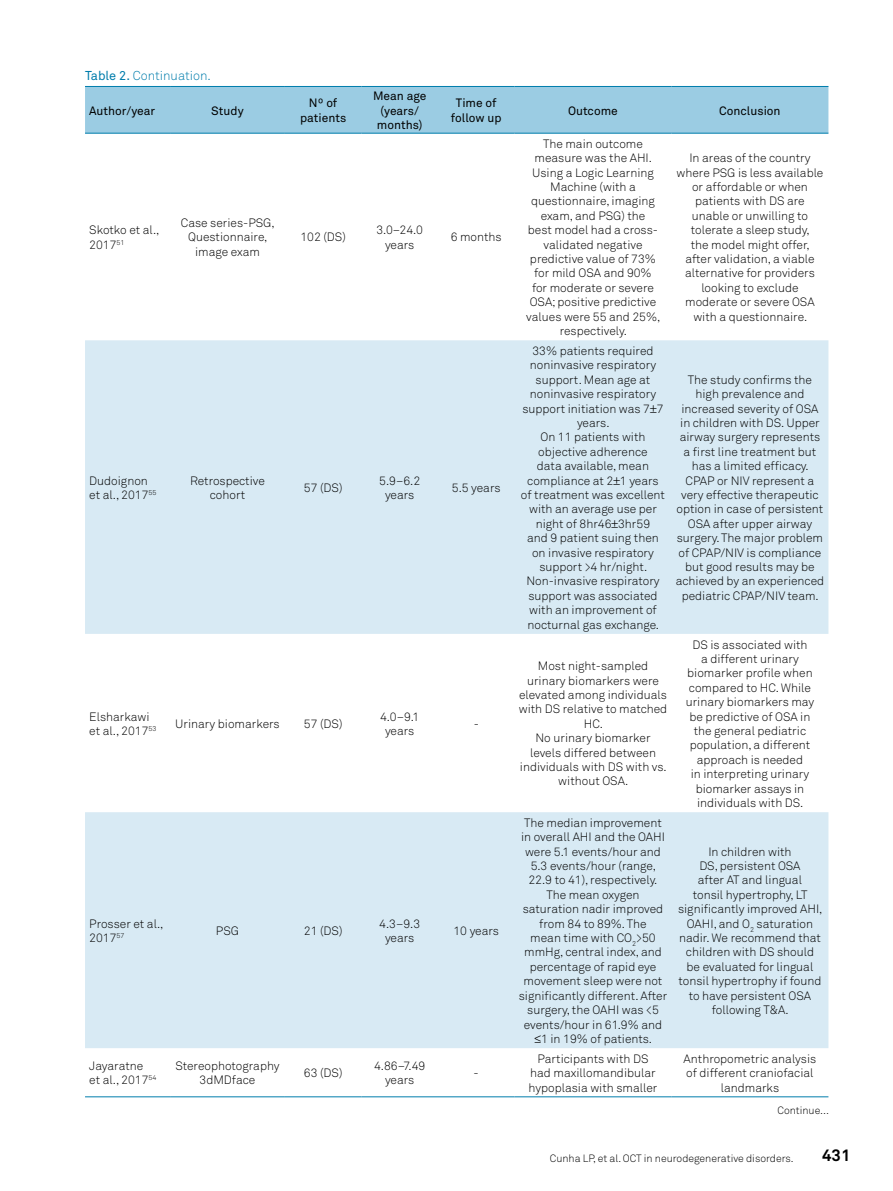
<style>
.page{position:relative;width:893px;height:1191px;background:#fff}
.page>*{position:absolute;margin:0;border:0;box-sizing:border-box;transform-origin:0 0}
.t1{font:700 16.5px "Akkurat Pro";color:#000}
.t2{font:12.75px "Akkurat Light Pro";color:#007dac}
.t3{font:12px/14.4px "Akkurat Light Pro";color:#000;text-align:center}
.t4{font:12px/14.4px "Akkurat Pro";color:#000;text-align:center}
.t5{font:10.5px "Akkurat Light Pro";color:#000}
.s1{font-family:"Akkurat Pro"}
</style>
<div class="page">
<div style="left:85px;top:87px;width:743px;height:46px;background:#9bcce3"></div>
<svg style="left:85px;top:340px;width:743px;height:708px;fill:#d8eaf4"></svg>
<hr style="left:85px;top:86px;width:85px;height:1px;background:#007dac">
<hr style="left:170px;top:86px;width:115px;height:1px;background:#007dac">
<hr style="left:285px;top:86px;width:76px;height:1px;background:#007dac">
<hr style="left:361px;top:86px;width:77px;height:1px;background:#007dac">
<hr style="left:438px;top:86px;width:76px;height:1px;background:#007dac">
<hr style="left:514px;top:86px;width:157px;height:1px;background:#007dac">
<hr style="left:671px;top:86px;width:157px;height:1px;background:#007dac">
<hr style="left:85px;top:133px;width:85px;height:1px;background:#007dac">
<hr style="left:170px;top:133px;width:115px;height:1px;background:#007dac">
<hr style="left:285px;top:133px;width:76px;height:1px;background:#007dac">
<hr style="left:361px;top:133px;width:77px;height:1px;background:#007dac">
<hr style="left:438px;top:133px;width:76px;height:1px;background:#007dac">
<hr style="left:514px;top:133px;width:157px;height:1px;background:#007dac">
<hr style="left:671px;top:133px;width:157px;height:1px;background:#007dac">
<hr style="left:85px;top:1096px;width:85px;height:1px;background:#007dac">
<hr style="left:170px;top:1096px;width:115px;height:1px;background:#007dac">
<hr style="left:285px;top:1096px;width:76px;height:1px;background:#007dac">
<hr style="left:361px;top:1096px;width:77px;height:1px;background:#007dac">
<hr style="left:438px;top:1096px;width:76px;height:1px;background:#007dac">
<hr style="left:514px;top:1096px;width:157px;height:1px;background:#007dac">
<hr style="left:671px;top:1096px;width:157px;height:1px;background:#007dac">
<svg style="left:650px;top:405px;width:7px;height:7px"></svg>
<svg style="left:613px;top:477px;width:7px;height:7px"></svg>
<svg style="left:612px;top:520px;width:6px;height:8px"></svg>
<p class="t2" style="left:85px;top:68px;width:127px"><span class="s1">Table 2.</span> Continuation.</p>
<p class="t4" style="left:89px;top:103px;width:67px">Author/year</p>
<p class="t4" style="left:211px;top:103px;width:34px">Study</p>
<p class="t4" style="left:300px;top:96px;width:48px">Nº of patients</p>
<p class="t4" style="left:373px;top:89px;width:55px">Mean age (years/ months)</p>
<p class="t4" style="left:451px;top:96px;width:52px">Time of follow up</p>
<p class="t4" style="left:568px;top:103px;width:51px">Outcome</p>
<p class="t4" style="left:719px;top:103px;width:63px">Conclusion</p>
<p class="t3" style="left:89px;top:223px;width:72px;text-align:left">Skotko et al.,<br>2017<sup>51</sup></p>
<p class="t3" style="left:181px;top:216px;width:95px">Case series-PSG,<br>Questionnaire, image exam</p>
<p class="t3" style="left:300px;top:230px;width:47px">102 (DS)</p>
<p class="t3" style="left:376px;top:223px;width:48px">3.0–24.0 years</p>
<p class="t3" style="left:451px;top:230px;width:53px">6 months</p>
<p class="t3" style="left:89px;top:473px;width:69px;text-align:left">Dudoignon et al., 2017<sup>55</sup></p>
<p class="t3" style="left:190px;top:473px;width:76px">Retrospective cohort</p>
<p class="t3" style="left:304px;top:480px;width:40px">57 (DS)</p>
<p class="t3" style="left:379px;top:473px;width:42px">5.9–6.2 years</p>
<p class="t3" style="left:452px;top:480px;width:50px">5.5 years</p>
<p class="t3" style="left:89px;top:709px;width:69px;text-align:left">Elsharkawi et al., 2017<sup>53</sup></p>
<p class="t3" style="left:175px;top:716px;width:106px">Urinary biomarkers</p>
<p class="t3" style="left:304px;top:716px;width:40px">57 (DS)</p>
<p class="t3" style="left:380px;top:709px;width:41px">4.0–9.1 years</p>
<p class="t3" style="left:474px;top:716px;width:7px">-</p>
<p class="t3" style="left:89px;top:916px;width:76px;text-align:left">Prosser et al.,<br>2017<sup>57</sup></p>
<p class="t3" style="left:216px;top:923px;width:25px">PSG</p>
<p class="t3" style="left:304px;top:923px;width:40px">21 (DS)</p>
<p class="t3" style="left:379px;top:916px;width:42px">4.3–9.3 years</p>
<p class="t3" style="left:453px;top:923px;width:47px">10 years</p>
<p class="t3" style="left:89px;top:1058px;width:69px;text-align:left">Jayaratne et al., 2017<sup>54</sup></p>
<p class="t3" style="left:175px;top:1058px;width:106px">Stereophotography<br>3dMDface</p>
<p class="t3" style="left:304px;top:1066px;width:40px">63 (DS)</p>
<p class="t3" style="left:374px;top:1058px;width:53px">4.86–7.49 years</p>
<p class="t3" style="left:474px;top:1066px;width:7px">-</p>
<p class="t3" style="left:526px;top:137px;width:136px">The main outcome measure was the AHI.<br>Using a Logic Learning<br>Machine (with a questionnaire, imaging exam, and PSG) the<br>best model had a cross&shy;validated negative predictive value of 73% for mild OSA and 90% for moderate or severe<br>OSA; positive predictive values were 55 and 25%, respectively.</p>
<p class="t3" style="left:521px;top:344px;width:146px">33% patients required noninvasive respiratory support. Mean age at noninvasive respiratory support initiation was 7 7 years.<br>On 11 patients with objective adherence<br>data available, mean compliance at 2 1 years of treatment was excellent with an average use per night of 8hr46 3hr59<br>and 9 patient suing then on invasive respiratory support &gt;4 hr/night.<br>Non-invasive respiratory support was associated with an improvement of nocturnal gas exchange.</p>
<p class="t3" style="left:519px;top:659px;width:150px">Most night-sampled urinary biomarkers were elevated among individuals with DS relative to matched<br>HC.<br>No urinary biomarker levels differed between individuals with DS with vs. without OSA.</p>
<p class="t3" style="left:519px;top:815px;width:150px">The median improvement in overall AHI and the OAHI were 5.1 events/hour and<br>5.3 events/hour (range,<br>22.9 to 41), respectively.<br>The mean oxygen saturation nadir improved from 84 to 89%. The<br>mean time with CO<sub>2</sub>&gt;50 mmHg, central index, and percentage of rapid eye movement sleep were not significantly different. After surgery, the OAHI was &lt;5 events/hour in 61.9% and ≤1 in 19% of patients.</p>
<p class="t3" style="left:676px;top:151px;width:148px">In areas of the country where PSG is less available or affordable or when patients with DS are unable or unwilling to tolerate a sleep study,<br>the model might offer, after validation, a viable alternative for providers looking to exclude moderate or severe OSA with a questionnaire.</p>
<p class="t3" style="left:676px;top:372px;width:150px">The study confirms the high prevalence and increased severity of OSA in children with DS. Upper airway surgery represents a first line treatment but has a limited efficacy.<br>CPAP or NIV represent a very effective therapeutic option in case of persistent<br>OSA after upper airway surgery. The major problem of CPAP/NIV is compliance but good results may be achieved by an experienced pediatric CPAP/NIV team.</p>
<p class="t3" style="left:686px;top:637px;width:130px">DS is associated with<br>a different urinary biomarker profile when compared to HC. While urinary biomarkers may be predictive of OSA in the general pediatric population, a different approach is needed<br>in interpreting urinary biomarker assays in individuals with DS.</p>
<p class="t3" style="left:678px;top:844px;width:146px">In children with<br>DS, persistent OSA<br>after AT and lingual<br>tonsil hypertrophy, LT significantly improved AHI,<br>OAHI, and O<sub>2</sub> saturation nadir. We recommend that children with DS should be evaluated for lingual tonsil hypertrophy if found to have persistent OSA following T&amp;A.</p>
<p class="t3" style="left:528px;top:1051px;width:130px">Participants with DS had maxillomandibular hypoplasia with smaller</p>
<p class="t3" style="left:684px;top:1051px;width:134px">Anthropometric analysis of different craniofacial landmarks</p>
<p class="t5" style="left:777px;top:1104px;width:53px">Continue…</p>
<p class="t5" style="left:550px;top:1151px;width:245px">Cunha LP, et al. OCT in neurodegenerative disorders.</p>
<h1 class="t1" style="left:822px;top:1145px;width:30px">431</h1>
</div>
